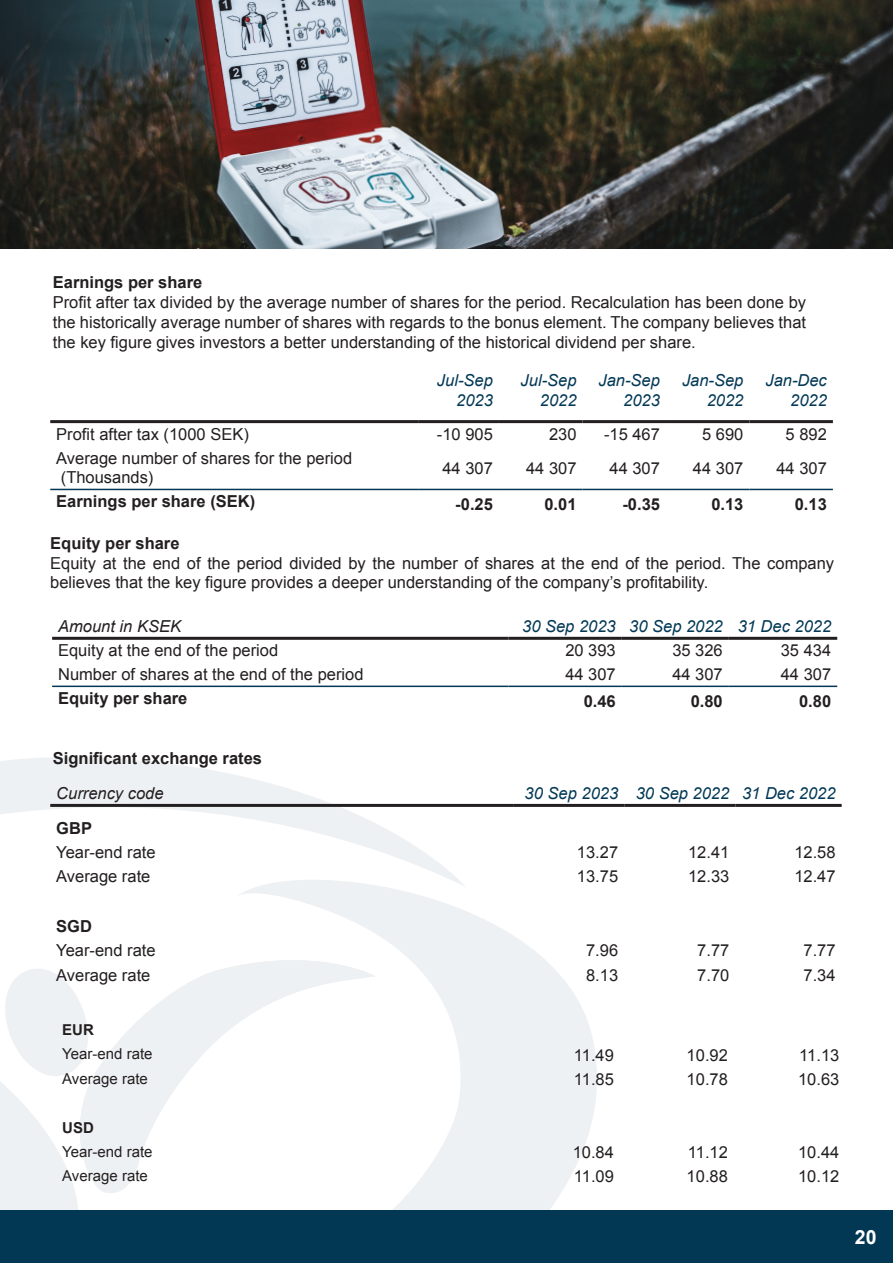
<style>
.page{position:relative;width:893px;height:1263px;background:#fff}
.page>*{position:absolute;margin:0;border:0;box-sizing:border-box;transform-origin:0 0}
.t1{font:700 19.5px "Arial";color:#fff}
.t2{font:16.5px/19.8px "Arial";color:#231f20;text-align:justify}
.t3{font:700 16.5px "Arial";color:#231f20}
.t4{font:italic 16.5px/19.8px "Arial";color:#033855;text-align:right}
.t5{font:italic 16.5px "Arial";color:#023855}
.t6{font:italic 16.5px "Arial";color:#231f20}
.t7{font:15px "Arial";color:#231f20}
.t8{font:700 15px "Arial";color:#231f20}
</style>
<div class="page">
<svg style="left:0;top:757px;width:466px;height:96px"></svg>
<svg style="left:0;top:853px;width:597px;height:357px"></svg>
<div style="left:0;top:1210px;width:893px;height:53px;background:#033855"></div>
<hr style="left:50px;top:420px;width:369px;height:3px;background:#231f20">
<hr style="left:419px;top:420px;width:80px;height:3px;background:#231f20">
<hr style="left:499px;top:420px;width:84px;height:3px;background:#231f20">
<hr style="left:583px;top:420px;width:83px;height:3px;background:#231f20">
<hr style="left:666px;top:420px;width:83px;height:3px;background:#231f20">
<hr style="left:749px;top:420px;width:84px;height:3px;background:#231f20">
<hr style="left:50px;top:489px;width:369px;height:1px;background:#023855">
<hr style="left:419px;top:489px;width:80px;height:1px;background:#023855">
<hr style="left:499px;top:489px;width:84px;height:1px;background:#023855">
<hr style="left:583px;top:489px;width:83px;height:1px;background:#023855">
<hr style="left:666px;top:489px;width:83px;height:1px;background:#023855">
<hr style="left:749px;top:489px;width:84px;height:1px;background:#023855">
<img style="left:0;top:0;width:893px;height:249px">
<hr style="left:513px;top:804px;width:111px;height:3px;background:#231f20">
<hr style="left:624px;top:804px;width:111px;height:3px;background:#231f20">
<hr style="left:735px;top:804px;width:107px;height:3px;background:#231f20">
<hr style="left:50px;top:804px;width:463px;height:3px;background:#231f20">
<hr style="left:52px;top:637px;width:456px;height:3px;background:#231f20">
<hr style="left:52px;top:686px;width:456px;height:1px;background:#023855">
<hr style="left:508px;top:686px;width:114px;height:1px;background:#023855">
<hr style="left:622px;top:686px;width:107px;height:1px;background:#023855">
<hr style="left:729px;top:686px;width:108px;height:1px;background:#023855">
<hr style="left:508px;top:637px;width:114px;height:3px;background:#231f20">
<hr style="left:622px;top:637px;width:107px;height:3px;background:#231f20">
<hr style="left:729px;top:637px;width:108px;height:3px;background:#231f20">
<p class="t3" style="left:53px;top:272px;width:151px">Earnings per share</p>
<p class="t2" style="left:53px;top:293px;width:755px">Profit after tax divided by the average number of shares for the period. Recalculation has been done by the historically average number of shares with regards to the bonus element. The company believes that the key figure gives investors a better understanding of the historical dividend per share.</p>
<p class="t4" style="left:437px;top:370px;width:57px">Jul-Sep</p>
<p class="t4" style="left:456px;top:390px;width:38px">2023</p>
<p class="t4" style="left:521px;top:370px;width:57px">Jul-Sep</p>
<p class="t4" style="left:540px;top:390px;width:38px">2022</p>
<p class="t4" style="left:599px;top:370px;width:63px">Jan-Sep</p>
<p class="t4" style="left:623px;top:390px;width:38px">2023</p>
<p class="t4" style="left:682px;top:370px;width:63px">Jan-Sep<br>2022</p>
<p class="t4" style="left:765px;top:370px;width:63px">Jan-Dec<br>2022</p>
<p class="t2" style="left:56px;top:424px;width:194px">Profit after tax (1000 SEK)</p>
<p class="t2" style="left:437px;top:424px;width:57px">-10 905</p>
<p class="t2" style="left:549px;top:424px;width:29px">230</p>
<p class="t2" style="left:604px;top:424px;width:57px">-15 467</p>
<p class="t2" style="left:702px;top:424px;width:43px">5 690</p>
<p class="t2" style="left:786px;top:424px;width:43px">5 892</p>
<p class="t2" style="left:56px;top:448px;width:297px">Average number of shares for the period</p>
<p class="t2" style="left:61px;top:468px;width:94px">(Thousands)</p>
<p class="t2" style="left:442px;top:458px;width:52px">44 307</p>
<p class="t2" style="left:526px;top:458px;width:52px">44 307</p>
<p class="t2" style="left:609px;top:458px;width:52px">44 307</p>
<p class="t2" style="left:693px;top:458px;width:52px">44 307</p>
<p class="t2" style="left:776px;top:458px;width:52px">44 307</p>
<p class="t3" style="left:56px;top:491px;width:200px">Earnings per share (SEK)</p>
<p class="t3" style="left:455px;top:494px;width:39px">-0.25</p>
<p class="t3" style="left:544px;top:494px;width:34px">0.01</p>
<p class="t3" style="left:622px;top:494px;width:39px">-0.35</p>
<p class="t3" style="left:711px;top:494px;width:34px">0.13</p>
<p class="t3" style="left:795px;top:494px;width:34px">0.13</p>
<p class="t3" style="left:50px;top:532px;width:131px">Equity per share</p>
<p class="t2" style="left:50px;top:553px;width:785px">Equity at the end of the period divided by the number of shares at the end of the period. The company believes that the key figure provides a deeper understanding of the company’s profitability.</p>
<p class="t6" style="left:58px;top:616px;width:124px">Amount in KSEK</p>
<p class="t5" style="left:522px;top:616px;width:95px">30 Sep 2023</p>
<p class="t5" style="left:629px;top:616px;width:95px">30 Sep 2022</p>
<p class="t5" style="left:738px;top:616px;width:95px">31 Dec 2022</p>
<p class="t2" style="left:58px;top:641px;width:222px">Equity at the end of the period</p>
<p class="t2" style="left:565px;top:641px;width:52px">20 393</p>
<p class="t2" style="left:672px;top:641px;width:52px">35 326</p>
<p class="t2" style="left:781px;top:641px;width:52px">35 434</p>
<p class="t2" style="left:58px;top:665px;width:307px">Number of shares at the end of the period</p>
<p class="t2" style="left:565px;top:665px;width:52px">44 307</p>
<p class="t2" style="left:672px;top:665px;width:52px">44 307</p>
<p class="t2" style="left:781px;top:665px;width:52px">44 307</p>
<p class="t3" style="left:58px;top:688px;width:131px">Equity per share</p>
<p class="t3" style="left:584px;top:691px;width:34px">0.46</p>
<p class="t3" style="left:691px;top:691px;width:34px">0.80</p>
<p class="t3" style="left:799px;top:691px;width:34px">0.80</p>
<p class="t3" style="left:53px;top:747px;width:211px">Significant exchange rates</p>
<p class="t6" style="left:56px;top:783px;width:109px">Currency code</p>
<p class="t5" style="left:525px;top:783px;width:95px">30 Sep 2023</p>
<p class="t5" style="left:636px;top:783px;width:95px">30 Sep 2022</p>
<p class="t5" style="left:742px;top:783px;width:95px">31 Dec 2022</p>
<p class="t3" style="left:56px;top:817px;width:37px">GBP</p>
<p class="t2" style="left:56px;top:842px;width:101px">Year-end rate</p>
<p class="t2" style="left:577px;top:842px;width:43px">13.27</p>
<p class="t2" style="left:688px;top:842px;width:43px">12.41</p>
<p class="t2" style="left:794px;top:842px;width:43px">12.58</p>
<p class="t2" style="left:56px;top:866px;width:96px">Average rate</p>
<p class="t2" style="left:577px;top:866px;width:43px">13.75</p>
<p class="t2" style="left:688px;top:866px;width:43px">12.33</p>
<p class="t2" style="left:794px;top:866px;width:43px">12.47</p>
<p class="t3" style="left:56px;top:915px;width:37px">SGD</p>
<p class="t2" style="left:56px;top:940px;width:101px">Year-end rate</p>
<p class="t2" style="left:586px;top:941px;width:34px">7.96</p>
<p class="t2" style="left:697px;top:941px;width:34px">7.77</p>
<p class="t2" style="left:803px;top:941px;width:34px">7.77</p>
<p class="t2" style="left:56px;top:965px;width:96px">Average rate</p>
<p class="t2" style="left:586px;top:965px;width:34px">8.13</p>
<p class="t2" style="left:697px;top:965px;width:34px">7.70</p>
<p class="t2" style="left:803px;top:965px;width:34px">7.34</p>
<p class="t8" style="left:62px;top:1020px;width:33px">EUR</p>
<p class="t7" style="left:62px;top:1044px;width:92px">Year-end rate</p>
<p class="t2" style="left:574px;top:1045px;width:42px">11.49</p>
<p class="t2" style="left:687px;top:1045px;width:43px">10.92</p>
<p class="t2" style="left:799px;top:1045px;width:42px">11.13</p>
<p class="t7" style="left:62px;top:1069px;width:87px">Average rate</p>
<p class="t2" style="left:574px;top:1070px;width:42px">11.85</p>
<p class="t2" style="left:687px;top:1070px;width:43px">10.78</p>
<p class="t2" style="left:798px;top:1070px;width:43px">10.63</p>
<p class="t8" style="left:62px;top:1117px;width:33px">USD</p>
<p class="t7" style="left:62px;top:1141px;width:92px">Year-end rate</p>
<p class="t2" style="left:573px;top:1142px;width:43px">10.84</p>
<p class="t2" style="left:688px;top:1142px;width:42px">11.12</p>
<p class="t2" style="left:798px;top:1142px;width:43px">10.44</p>
<p class="t7" style="left:62px;top:1165px;width:87px">Average rate</p>
<p class="t2" style="left:574px;top:1166px;width:42px">11.09</p>
<p class="t2" style="left:687px;top:1166px;width:43px">10.88</p>
<p class="t2" style="left:798px;top:1166px;width:43px">10.12</p>
<p class="t1" style="left:855px;top:1224px;width:23px">20</p>
</div>
